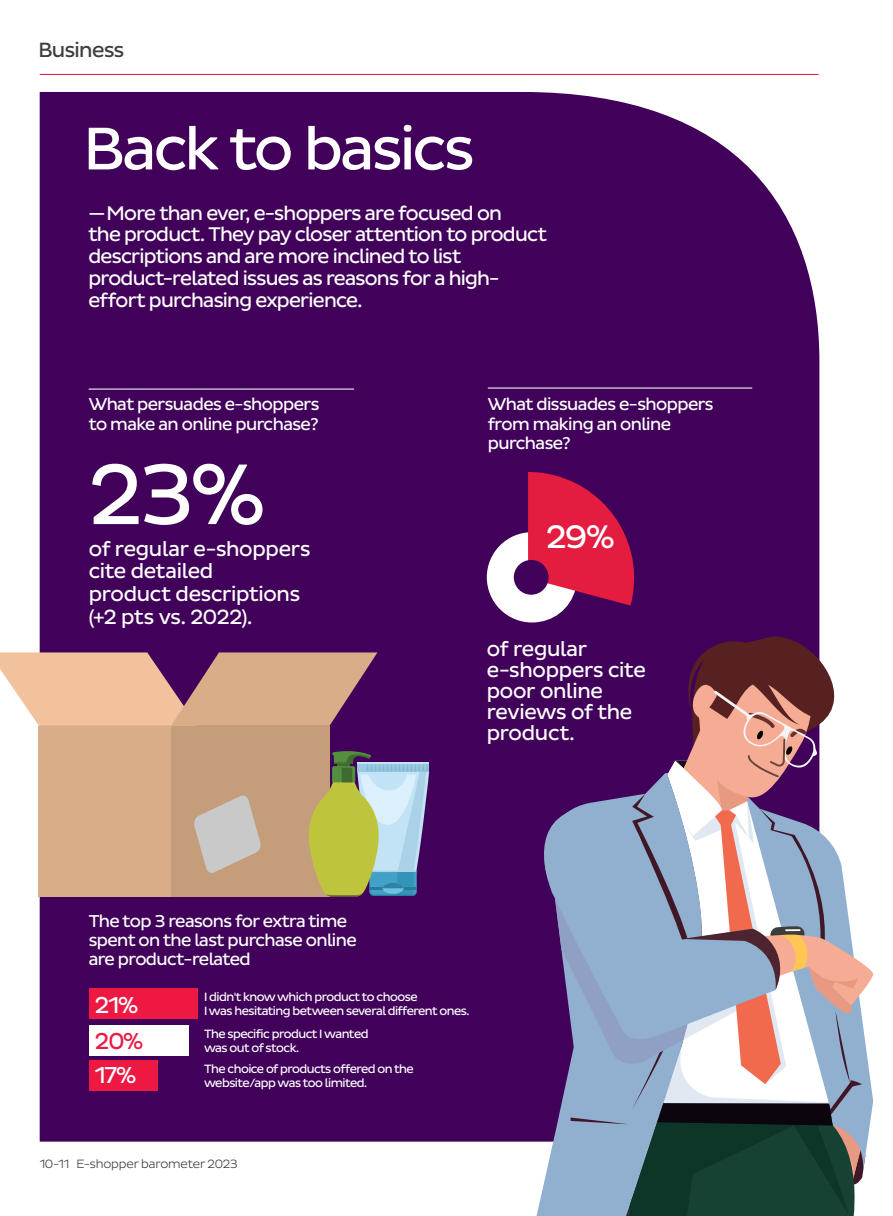
<style>
.page{position:relative;width:893px;height:1216px;background:#fff}
.page>*{position:absolute;margin:0;border:0;box-sizing:border-box;transform-origin:0 0}
.t1{font:87.5px "Pluto Sans DPD Regular";color:#fff}
.t2{font:61.25px "Pluto Sans DPD Regular";letter-spacing:-.04em;color:#fff}
.t3{font:33.25px "Pluto Sans DPD Regular";color:#fff}
.t4{font:23.45px "Pluto Sans DPD Regular";color:#fff}
.t5{font:23.45px "Pluto Sans DPD Regular";color:#ed1943}
.t6{font:21px/21px "Pluto Sans DPD Regular";letter-spacing:-.015em;color:#fff}
.t7{font:21px "Pluto Sans DPD Regular";letter-spacing:-.025em;color:#3e3e3f}
.t8{font:20.12px/21.9px "Pluto Sans DPD Regular";letter-spacing:-.035em;color:#fff}
.t9{font:17.5px/19.2px "Pluto Sans DPD Regular";letter-spacing:-.03em;color:#fff}
.t10{font:12.25px/14px "Pluto Sans DPD Regular";letter-spacing:-.04em;color:#fff}
.t11{font:12.25px "Pluto Sans DPD Light";letter-spacing:-.01em;color:#3e3e3f}
</style>
<div class="page">
<hr style="left:40px;top:74px;width:779px;height:1px;background:#ed1943">
<div style="left:40px;top:92px;width:779px;height:1049px;background:#41005a"></div>
<div style="left:89px;top:988px;width:109px;height:31px;background:#ed1943"></div>
<div style="left:89px;top:1025px;width:99px;height:30px;background:#fff"></div>
<div style="left:89px;top:1060px;width:69px;height:31px;background:#ed1943"></div>
<div style="left:171px;top:726px;width:158px;height:170px;background:#c49e7a"></div>
<div style="left:39px;top:726px;width:132px;height:170px;background:#d9ad87"></div>
<svg style="left:194px;top:795px;width:67px;height:78px"></svg>
<svg style="left:0;top:652px;width:377px;height:74px;background:#cfa18e"></svg>
<svg style="left:309px;top:751px;width:120px;height:145px;background:#a6b18a"></svg>
<hr style="left:488px;top:387px;width:264px;height:1px;background:#fff">
<hr style="left:89px;top:388px;width:265px;height:1px;background:#fff">
<svg style="left:487px;top:472px;width:387px;height:743px"></svg>
<div style="left:514px;top:560px;width:35px;height:34px;background:#41005a;border-radius:50%"></div>
<p class="t7" style="left:38px;top:38px;width:87px">Business</p>
<p class="t2" style="left:83px;top:114px;width:392px">Back to basics</p>
<p class="t8" style="left:88px;top:202px;width:460px">—More than ever, e-shoppers are focused on<br>the product. They pay closer attention to product descriptions and are more inclined to list product-related issues as reasons for a high&shy;effort purchasing experience.</p>
<p class="t9" style="left:89px;top:395px;width:232px">What persuades e-shoppers to make an online purchase?</p>
<p class="t1" style="left:89px;top:444px;width:178px">23%</p>
<p class="t6" style="left:89px;top:537px;width:223px;line-height:22.8px">of regular e-shoppers cite detailed<br>product descriptions (+2 pts vs. 2022).</p>
<p class="t9" style="left:488px;top:395px;width:227px">What dissuades e-shoppers from making an online purchase?</p>
<p class="t3" style="left:546px;top:517px;width:70px">29%</p>
<p class="t6" style="left:487px;top:638px;width:160px">of regular e-shoppers cite poor online reviews of the product.</p>
<p class="t9" style="left:89px;top:911px;width:270px">The top 3 reasons for extra time spent on the last purchase online are product-related</p>
<p class="t10" style="left:204px;top:990px;width:267px">I didn't know which product to choose<br>I was hesitating between several different ones.</p>
<p class="t10" style="left:204px;top:1027px;width:166px">The specific product I wanted was out of stock.</p>
<p class="t10" style="left:204px;top:1062px;width:211px">The choice of products offered on the</p>
<p class="t4" style="left:95px;top:991px;width:45px">21%</p>
<p class="t5" style="left:95px;top:1027px;width:50px">20%</p>
<p class="t4" style="left:95px;top:1062px;width:43px">17%</p>
<p class="t10" style="left:204px;top:1076px;width:165px">website/app was too limited.</p>
<p class="t11" style="left:40px;top:1156px;width:200px">10-11 E-shopper barometer 2023</p>
</div>
